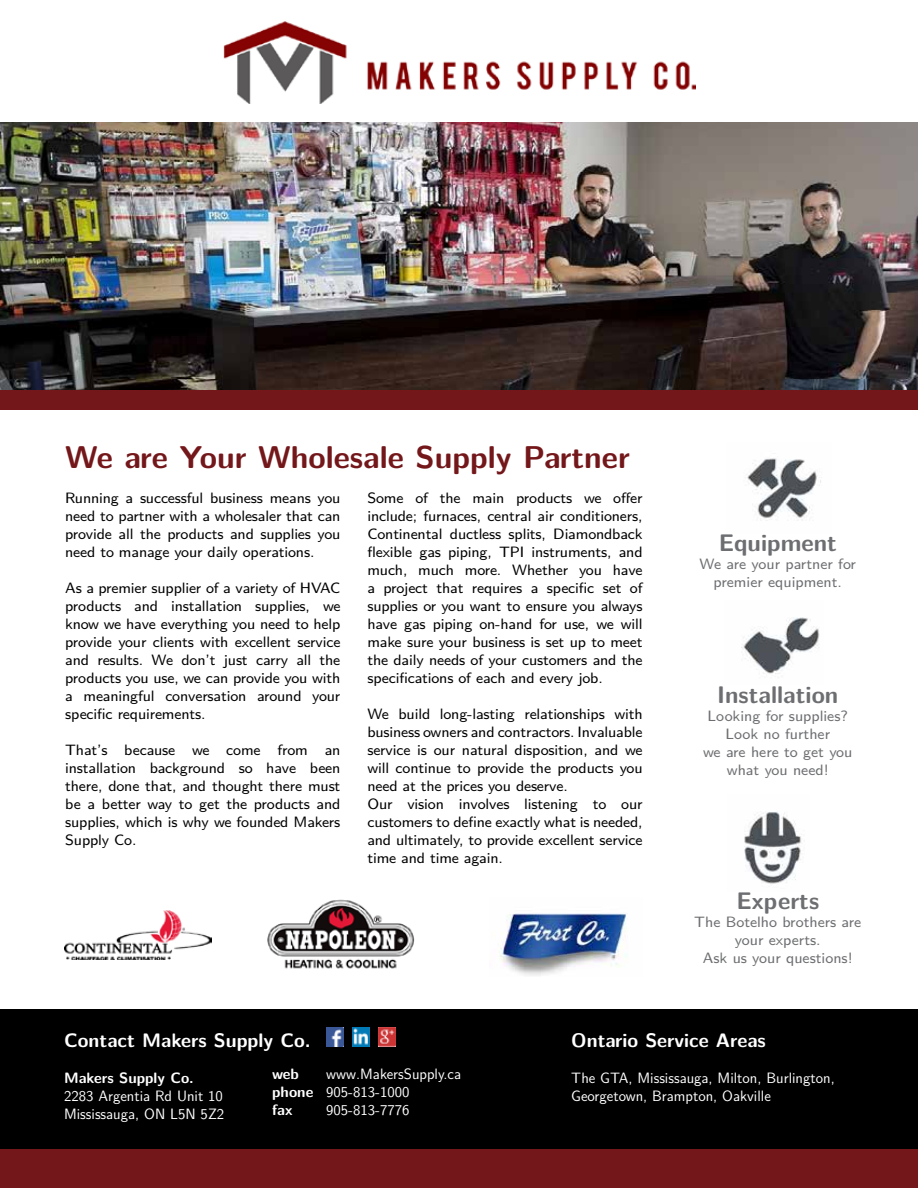
<style>
.page{position:relative;width:918px;height:1188px;background:#fff}
.page>*{position:absolute;margin:0;border:0;box-sizing:border-box;transform-origin:0 0}
.t1{font:700 31.5px "LM Sans 10";color:#73171a}
.t2{font:700 24px "LM Sans 10";color:#6d6e71}
.t3{font:700 19.5px "LM Sans 10";color:#fff}
.t4{font:15px/18px "LM Sans 8";letter-spacing:-.01em;color:#000;text-align:justify}
.t5{font:15px/18px "LM Sans 12";color:#fff}
.t6{font:15px/18px "LM Sans 8";color:#6d6e71;text-align:center}
.t7{font:700 15px "LM Sans 10";color:#fff}
.s1{font-family:"LM Sans 10";font-weight:700}
</style>
<div class="page">
<div style="left:0;top:1149px;width:918px;height:39px;background:#73171a"></div>
<div style="left:0;top:1010px;width:918px;height:139px;background:#000"></div>
<img style="left:223px;top:21px;width:472px;height:83px">
<img style="left:267px;top:899px;width:148px;height:70px">
<img style="left:499px;top:913px;width:129px;height:63px">
<img style="left:64px;top:911px;width:147px;height:49px">
<img style="left:745px;top:458px;width:76px;height:63px">
<img style="left:741px;top:617px;width:79px;height:57px">
<img style="left:744px;top:812px;width:57px;height:72px">
<img style="left:326px;top:1028px;width:17px;height:19px">
<img style="left:379px;top:1027px;width:16px;height:19px">
<img style="left:353px;top:1027px;width:16px;height:19px">
<div style="left:0;top:378px;width:918px;height:32px;background:#73171a"></div>
<img style="left:0;top:122px;width:918px;height:268px">
<h1 class="t1" style="left:65px;top:432px;width:566px">We are Your Wholesale Supply Partner</h1>
<p class="t4" style="left:65px;top:487px;width:277px">Running a successful business means you need to partner with a wholesaler that can provide all the products and supplies you need to manage your daily operations.</p>
<p class="t4" style="left:65px;top:577px;width:277px">As a premier supplier of a variety of HVAC products and installation supplies, we know we have everything you need to help provide your clients with excellent service and results. We don’t just carry all the products you use, we can provide you with a meaningful conversation around your specific requirements.</p>
<p class="t4" style="left:65px;top:739px;width:277px">That’s because we come from an installation background so have been there, done that, and thought there must be a better way to get the products and supplies, which is why we founded Makers Supply Co.</p>
<p class="t4" style="left:367px;top:487px;width:277px">Some of the main products we offer include; furnaces, central air conditioners, Continental ductless splits, Diamondback flexible gas piping, TPI instruments, and much, much more. Whether you have a project that requires a specific set of supplies or you want to ensure you always have gas piping on-hand for use, we will make sure your business is set up to meet the daily needs of your customers and the specifications of each and every job.</p>
<p class="t4" style="left:367px;top:703px;width:277px;text-align:left">We build long-lasting relationships with business owners and contractors. Invaluable service is our natural disposition, and we will continue to provide the products you need at the prices you deserve.<br>Our vision involves listening to our customers to define exactly what is needed, and ultimately, to provide excellent service time and time again.</p>
<h2 class="t2" style="left:719px;top:524px;width:120px">Equipment</h2>
<p class="t6" style="left:700px;top:554px;width:158px">We are your partner for premier equipment.</p>
<h2 class="t2" style="left:717px;top:676px;width:123px">Installation</h2>
<p class="t6" style="left:703px;top:706px;width:151px">Looking for supplies?<br>Look no further<br>we are here to get you what you need!</p>
<h2 class="t2" style="left:736px;top:882px;width:84px">Experts</h2>
<p class="t6" style="left:694px;top:912px;width:169px">The Botelho brothers are your experts.<br>Ask us your questions!</p>
<h3 class="t3" style="left:64px;top:1025px;width:248px">Contact Makers Supply Co.</h3>
<p class="t7" style="left:64px;top:1066px;width:131px">Makers Supply Co.</p>
<p class="t5" style="left:64px;top:1085px;width:162px">2283 Argentia Rd Unit 10<br>Mississauga, ON L5N 5Z2</p>
<p class="t5" style="left:272px;top:1064px;width:191px;text-indent:54px">www.MakersSupply.ca <span class="s1">phone</span> 905-813-1000</p>
<p class="t7" style="left:272px;top:1098px;width:22px">fax</p>
<p class="t5" style="left:326px;top:1100px;width:85px">905-813-7776</p>
<p class="t7" style="left:272px;top:1062px;width:28px">web</p>
<h3 class="t3" style="left:571px;top:1025px;width:196px">Ontario Service Areas</h3>
<p class="t5" style="left:571px;top:1067px;width:265px">The GTA, Mississauga, Milton, Burlington,<br>Georgetown, Brampton, Oakville</p>
</div>
